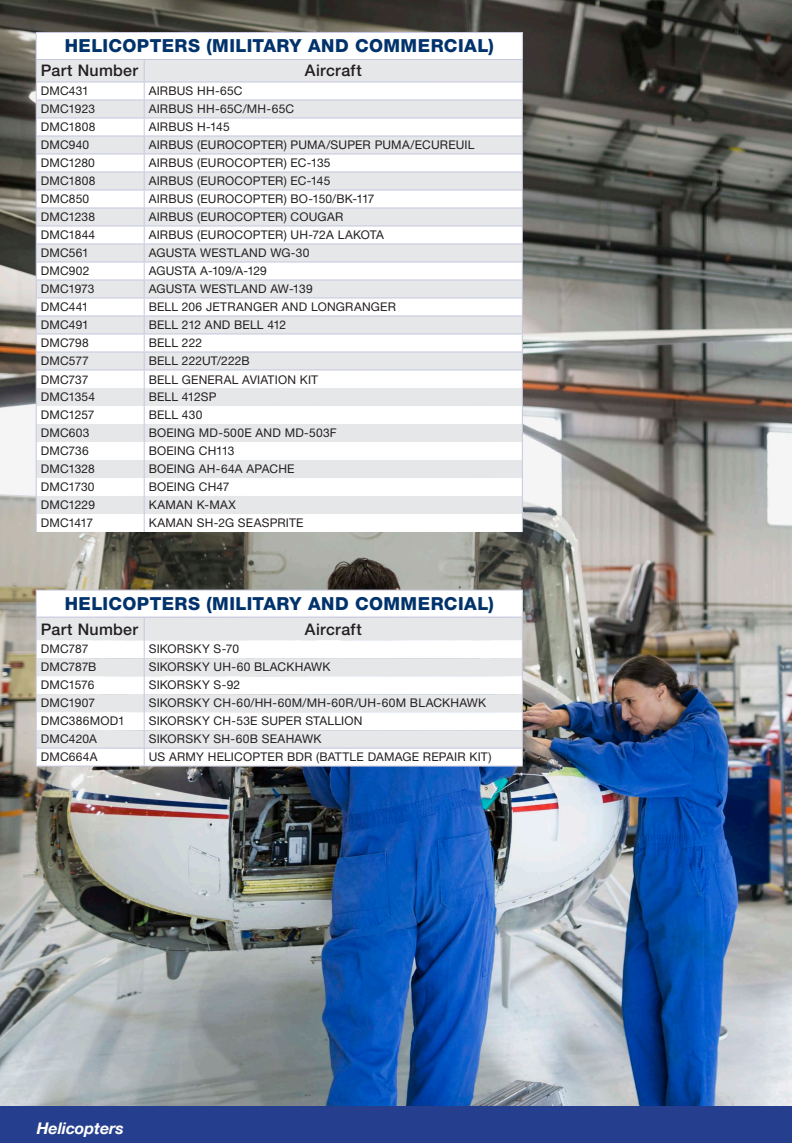
<style>
.page{position:relative;width:792px;height:1143px;background:#fff}
.page>*{position:absolute;margin:0;border:0;box-sizing:border-box;transform-origin:0 0}
.t1{font:800 18px "Helvetica Neue LT Std";letter-spacing:.025em;color:#00326b}
.t2{font:500 16px "Helvetica Neue LT Std";letter-spacing:.02em;color:#231f20}
.t3{font:italic 700 16px "Helvetica Neue LT";color:#fff}
.t4{font:12px "Helvetica Neue LT Std";letter-spacing:.015em;color:#231f20}
.t5{font:12px "Helvetica Neue LT Std";letter-spacing:-.005em;color:#231f20}
.t6{font:12px "Helvetica Neue LT Std";letter-spacing:-.01em;color:#231f20}
.t7{font:12px "Helvetica Neue LT Std";letter-spacing:-.035em;color:#231f20}
</style>
<div class="page">
<img style="left:0;top:0;width:792px;height:1107px">
<div style="left:36px;top:32px;width:486px;height:27px;background:#fff"></div>
<div style="left:37px;top:60px;width:485px;height:21px;background:#e6e7e9"></div>
<svg style="left:37px;top:82px;width:485px;height:450px"></svg>
<hr style="left:36px;top:32px;width:108px;height:1px;background:#c7c7e0">
<hr style="left:144px;top:32px;width:379px;height:1px;background:#c7c7e0">
<hr style="left:36px;top:59px;width:108px;height:1px;background:#c7c7e0">
<hr style="left:144px;top:59px;width:379px;height:1px;background:#c7c7e0">
<hr style="left:36px;top:81px;width:108px;height:1px;background:#c7c7e0">
<hr style="left:144px;top:81px;width:379px;height:1px;background:#c7c7e0">
<hr style="left:36px;top:99px;width:108px;height:1px;background:#c7c7e0">
<hr style="left:144px;top:99px;width:379px;height:1px;background:#c7c7e0">
<hr style="left:36px;top:117px;width:108px;height:1px;background:#c7c7e0">
<hr style="left:144px;top:117px;width:379px;height:1px;background:#c7c7e0">
<hr style="left:36px;top:135px;width:108px;height:1px;background:#c7c7e0">
<hr style="left:144px;top:135px;width:379px;height:1px;background:#c7c7e0">
<hr style="left:36px;top:153px;width:108px;height:1px;background:#c7c7e0">
<hr style="left:144px;top:153px;width:379px;height:1px;background:#c7c7e0">
<hr style="left:36px;top:171px;width:108px;height:1px;background:#c7c7e0">
<hr style="left:144px;top:171px;width:379px;height:1px;background:#c7c7e0">
<hr style="left:36px;top:189px;width:108px;height:1px;background:#c7c7e0">
<hr style="left:144px;top:189px;width:379px;height:1px;background:#c7c7e0">
<hr style="left:36px;top:207px;width:108px;height:1px;background:#c7c7e0">
<hr style="left:144px;top:207px;width:379px;height:1px;background:#c7c7e0">
<hr style="left:36px;top:225px;width:108px;height:1px;background:#c7c7e0">
<hr style="left:144px;top:225px;width:379px;height:1px;background:#c7c7e0">
<hr style="left:36px;top:243px;width:108px;height:1px;background:#c7c7e0">
<hr style="left:144px;top:243px;width:379px;height:1px;background:#c7c7e0">
<hr style="left:36px;top:261px;width:108px;height:1px;background:#c7c7e0">
<hr style="left:144px;top:261px;width:379px;height:1px;background:#c7c7e0">
<hr style="left:36px;top:279px;width:108px;height:1px;background:#c7c7e0">
<hr style="left:144px;top:279px;width:379px;height:1px;background:#c7c7e0">
<hr style="left:36px;top:297px;width:108px;height:1px;background:#c7c7e0">
<hr style="left:144px;top:297px;width:379px;height:1px;background:#c7c7e0">
<hr style="left:36px;top:315px;width:108px;height:1px;background:#c7c7e0">
<hr style="left:144px;top:315px;width:379px;height:1px;background:#c7c7e0">
<hr style="left:36px;top:333px;width:108px;height:1px;background:#c7c7e0">
<hr style="left:144px;top:333px;width:379px;height:1px;background:#c7c7e0">
<hr style="left:36px;top:351px;width:108px;height:1px;background:#c7c7e0">
<hr style="left:144px;top:351px;width:379px;height:1px;background:#c7c7e0">
<hr style="left:36px;top:369px;width:108px;height:1px;background:#c7c7e0">
<hr style="left:144px;top:369px;width:379px;height:1px;background:#c7c7e0">
<svg style="left:144px;top:60px;width:1px;height:472px"></svg>
<svg style="left:36px;top:33px;width:1px;height:499px"></svg>
<svg style="left:522px;top:33px;width:1px;height:499px"></svg>
<div style="left:0;top:1107px;width:792px;height:36px;background:#253f8e"></div>
<div style="left:36px;top:590px;width:486px;height:27px;background:#fff"></div>
<div style="left:37px;top:618px;width:485px;height:22px;background:#e6e7e9"></div>
<svg style="left:37px;top:640px;width:485px;height:126px"></svg>
<hr style="left:36px;top:590px;width:108px;height:1px;background:#c7c7e0">
<hr style="left:144px;top:590px;width:379px;height:1px;background:#c7c7e0">
<hr style="left:36px;top:617px;width:108px;height:1px;background:#c7c7e0">
<hr style="left:144px;top:617px;width:379px;height:1px;background:#c7c7e0">
<hr style="left:37px;top:748px;width:107px;height:1px;background:#c7c7e0">
<hr style="left:144px;top:748px;width:378px;height:1px;background:#c7c7e0">
<svg style="left:144px;top:618px;width:1px;height:148px"></svg>
<svg style="left:36px;top:591px;width:1px;height:175px"></svg>
<svg style="left:522px;top:591px;width:1px;height:175px"></svg>
<hr style="left:36px;top:766px;width:108px;height:1px;background:#c7c7e0">
<hr style="left:144px;top:766px;width:379px;height:1px;background:#c7c7e0">
<h1 class="t1" style="left:65px;top:35px;width:431px">HELICOPTERS (MILITARY AND COMMERCIAL)</h1>
<h2 class="t2" style="left:41px;top:61px;width:99px">Part Number</h2>
<h2 class="t2" style="left:305px;top:61px;width:58px">Aircraft</h2>
<p class="t4" style="left:41px;top:84px;width:50px">DMC431</p>
<p class="t4" style="left:149px;top:84px;width:95px">AIRBUS HH-65C</p>
<p class="t4" style="left:41px;top:102px;width:56px">DMC1923</p>
<p class="t4" style="left:149px;top:102px;width:147px">AIRBUS HH-65C/MH-65C</p>
<p class="t4" style="left:41px;top:120px;width:56px">DMC1808</p>
<p class="t4" style="left:149px;top:120px;width:82px">AIRBUS H-145</p>
<p class="t4" style="left:41px;top:138px;width:50px">DMC940</p>
<p class="t4" style="left:149px;top:138px;width:327px">AIRBUS (EUROCOPTER) PUMA/SUPER PUMA/ECUREUIL</p>
<p class="t4" style="left:41px;top:156px;width:56px">DMC1280</p>
<p class="t4" style="left:149px;top:156px;width:183px">AIRBUS (EUROCOPTER) EC-135</p>
<p class="t4" style="left:41px;top:174px;width:56px">DMC1808</p>
<p class="t4" style="left:149px;top:174px;width:183px">AIRBUS (EUROCOPTER) EC-145</p>
<p class="t4" style="left:41px;top:192px;width:50px">DMC850</p>
<p class="t4" style="left:149px;top:192px;width:227px">AIRBUS (EUROCOPTER) BO-150/BK-117</p>
<p class="t4" style="left:41px;top:210px;width:56px">DMC1238</p>
<p class="t4" style="left:149px;top:210px;width:196px">AIRBUS (EUROCOPTER) COUGAR</p>
<p class="t4" style="left:41px;top:228px;width:56px">DMC1844</p>
<p class="t4" style="left:149px;top:228px;width:237px">AIRBUS (EUROCOPTER) UH-72A LAKOTA</p>
<p class="t4" style="left:41px;top:246px;width:50px">DMC561</p>
<p class="t4" style="left:149px;top:246px;width:162px">AGUSTA WESTLAND WG-30</p>
<p class="t4" style="left:41px;top:264px;width:50px">DMC902</p>
<p class="t4" style="left:149px;top:264px;width:120px">AGUSTA A-109/A-129</p>
<p class="t5" style="left:41px;top:282px;width:55px">DMC1973</p>
<p class="t4" style="left:149px;top:282px;width:165px">AGUSTA WESTLAND AW-139</p>
<p class="t4" style="left:41px;top:300px;width:49px">DMC441</p>
<p class="t4" style="left:149px;top:300px;width:249px">BELL 206 JETRANGER AND LONGRANGER</p>
<p class="t4" style="left:41px;top:318px;width:50px">DMC491</p>
<p class="t4" style="left:149px;top:318px;width:139px">BELL 212 AND BELL 412</p>
<p class="t4" style="left:41px;top:336px;width:50px">DMC798</p>
<p class="t4" style="left:149px;top:336px;width:55px">BELL 222</p>
<p class="t4" style="left:41px;top:354px;width:50px">DMC577</p>
<p class="t4" style="left:149px;top:354px;width:103px">BELL 222UT/222B</p>
<p class="t4" style="left:41px;top:372px;width:49px">DMC737</p>
<p class="t4" style="left:149px;top:372px;width:171px">BELL GENERAL AVIATION KIT</p>
<p class="t4" style="left:41px;top:390px;width:56px">DMC1354</p>
<p class="t4" style="left:149px;top:390px;width:69px">BELL 412SP</p>
<p class="t6" style="left:41px;top:408px;width:55px">DMC1257</p>
<p class="t4" style="left:149px;top:408px;width:55px">BELL 430</p>
<p class="t4" style="left:41px;top:426px;width:50px">DMC603</p>
<p class="t4" style="left:149px;top:426px;width:190px">BOEING MD-500E AND MD-503F</p>
<p class="t4" style="left:41px;top:444px;width:50px">DMC736</p>
<p class="t4" style="left:149px;top:444px;width:87px">BOEING CH113</p>
<p class="t4" style="left:41px;top:462px;width:56px">DMC1328</p>
<p class="t4" style="left:149px;top:462px;width:147px">BOEING AH-64A APACHE</p>
<p class="t4" style="left:41px;top:480px;width:55px">DMC1730</p>
<p class="t4" style="left:149px;top:480px;width:82px">BOEING CH47</p>
<p class="t4" style="left:41px;top:498px;width:56px">DMC1229</p>
<p class="t4" style="left:149px;top:498px;width:89px">KAMAN K-MAX</p>
<p class="t7" style="left:41px;top:516px;width:54px">DMC1417</p>
<p class="t4" style="left:149px;top:516px;width:156px">KAMAN SH-2G SEASPRITE</p>
<h1 class="t1" style="left:65px;top:593px;width:431px">HELICOPTERS (MILITARY AND COMMERCIAL)</h1>
<h2 class="t2" style="left:41px;top:619px;width:99px">Part Number</h2>
<h2 class="t2" style="left:305px;top:619px;width:58px">Aircraft</h2>
<p class="t4" style="left:41px;top:642px;width:49px">DMC787</p>
<p class="t4" style="left:149px;top:642px;width:92px">SIKORSKY S-70</p>
<p class="t5" style="left:41px;top:660px;width:57px">DMC787B</p>
<p class="t4" style="left:149px;top:660px;width:183px">SIKORSKY UH-60 BLACKHAWK</p>
<p class="t6" style="left:41px;top:678px;width:55px">DMC1576</p>
<p class="t4" style="left:149px;top:678px;width:93px">SIKORSKY S-92</p>
<p class="t4" style="left:41px;top:696px;width:56px">DMC1907</p>
<p class="t4" style="left:149px;top:696px;width:339px">SIKORSKY CH-60/HH-60M/MH-60R/UH-60M BLACKHAWK</p>
<p class="t4" style="left:41px;top:714px;width:86px">DMC386MOD1</p>
<p class="t4" style="left:149px;top:714px;width:215px">SIKORSKY CH-53E SUPER STALLION</p>
<p class="t4" style="left:41px;top:732px;width:58px">DMC420A</p>
<p class="t4" style="left:149px;top:732px;width:174px">SIKORSKY SH-60B SEAHAWK</p>
<p class="t4" style="left:41px;top:750px;width:58px">DMC664A</p>
<p class="t4" style="left:149px;top:750px;width:344px">US ARMY HELICOPTER BDR (BATTLE DAMAGE REPAIR KIT)</p>
<h2 class="t3" style="left:37px;top:1118px;width:89px">Helicopters</h2>
</div>
